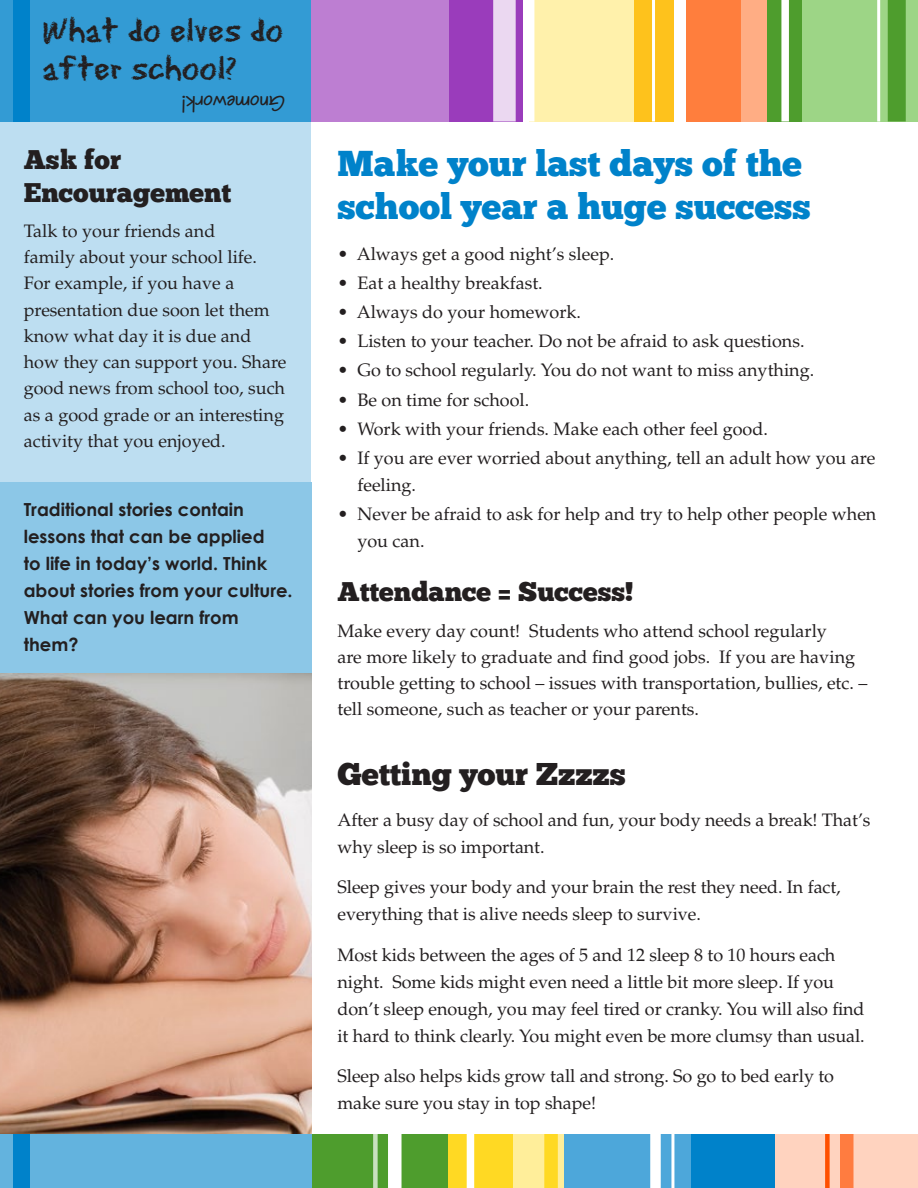
<style>
.page{position:relative;width:918px;height:1188px;background:#fff}
.page>*{position:absolute;margin:0;border:0;box-sizing:border-box;transform-origin:0 0}
.t1{font:36px/43.2px "Chunk Five";color:#0082ca}
.t2{font:36px/37.5px "Eraser Dust";color:#231f20}
.t3{font:31.5px "Chunk Five";letter-spacing:-.005em;color:#231f20}
.t4{font:27px/32.4px "Chunk Five";color:#231f20}
.t5{font:18px/26.2px "Palatino";color:#231f20}
.t6{font:700 18px/27px "Century Gothic";color:#231f20}
.t7{font:700 18px "Active NV";color:#231f20}
</style>
<div class="page">
<div style="left:0;top:110px;width:310px;height:605px;background:#bddef1"></div>
<div style="left:529px;top:0;width:105px;height:122px;background:#fff1ab"></div>
<div style="left:801px;top:0;width:117px;height:122px;background:#9dd586"></div>
<div style="left:764px;top:0;width:37px;height:122px;background:#4e9d2d"></div>
<div style="left:447px;top:0;width:76px;height:122px;background:#9a3cbb"></div>
<div style="left:524px;top:0;width:10px;height:122px;background:#fff"></div>
<div style="left:493px;top:0;width:23px;height:122px;background:#ebd8f1"></div>
<div style="left:781px;top:0;width:8px;height:122px;background:#fff"></div>
<div style="left:888px;top:0;width:18px;height:122px;background:#4e9d2d"></div>
<hr style="left:877px;top:0;width:3px;height:122px;background:#fff">
<div style="left:686px;top:0;width:56px;height:122px;background:#ff7e3d"></div>
<div style="left:634px;top:0;width:40px;height:122px;background:#fec21c"></div>
<div style="left:741px;top:0;width:26px;height:122px;background:#ffad84"></div>
<hr style="left:652px;top:0;width:3px;height:122px;background:#fff">
<div style="left:564px;top:1134px;width:128px;height:54px;background:#4da7da"></div>
<hr style="left:671px;top:1134px;width:3px;height:54px;background:#fff">
<div style="left:650px;top:1134px;width:11px;height:54px;background:#fff"></div>
<div style="left:692px;top:1134px;width:84px;height:54px;background:#0082ca"></div>
<div style="left:447px;top:1134px;width:74px;height:54px;background:#ffd923"></div>
<div style="left:513px;top:1134px;width:51px;height:54px;background:#ffee9a"></div>
<div style="left:776px;top:1134px;width:142px;height:54px;background:#ffd3bf"></div>
<div style="left:309px;top:1134px;width:138px;height:54px;background:#4e9d2d"></div>
<div style="left:825px;top:1134px;width:5px;height:54px;background:#ff5000"></div>
<div style="left:373px;top:1134px;width:5px;height:54px;background:#c8e1be"></div>
<div style="left:840px;top:1134px;width:14px;height:54px;background:#ff7c40"></div>
<div style="left:388px;top:1134px;width:14px;height:54px;background:#fff"></div>
<div style="left:544px;top:1134px;width:14px;height:54px;background:#ffd923"></div>
<div style="left:467px;top:1134px;width:7px;height:54px;background:#fff"></div>
<hr style="left:917px;top:0;width:1px;height:122px;background:#ffd923">
<div style="left:310px;top:0;width:139px;height:122px;background:#bd7ed2"></div>
<div style="left:0;top:0;width:310px;height:122px;background:#339bd4"></div>
<div style="left:13px;top:0;width:16px;height:122px;background:#0082ca"></div>
<div style="left:0;top:1134px;width:311px;height:54px;background:#63b3de"></div>
<div style="left:13px;top:1134px;width:16px;height:54px;background:#0082ca"></div>
<div style="left:0;top:482px;width:311px;height:201px;background:#8cc7e7"></div>
<img style="left:0;top:674px;width:311px;height:460px">
<h1 class="t2" style="left:42px;top:9px;width:242px">What do elves do after school?</h1>
<p class="t7" style="left:285px;top:119px;width:104px;rotate:-180deg">Gnomework!</p>
<h3 class="t4" style="left:24px;top:144px;width:209px">Ask for<br>Encouragement</h3>
<p class="t5" style="left:24px;top:218px;width:264px">Talk to your friends and<br>family about your school life.<br>For example, if you have a presentation due soon let them know what day it is due and how they can support you. Share good news from school too, such as a good grade or an interesting activity that you enjoyed.</p>
<p class="t6" style="left:24px;top:495px;width:270px">Traditional stories contain lessons that can be applied<br>to life in today’s world. Think about stories from your culture.<br>What can you learn from them?</p>
<h1 class="t1" style="left:338px;top:142px;width:475px">Make your last days of the school year a huge success</h1>
<p class="t5" style="left:338px;top:241px;width:278px">• Always get a good night’s sleep.</p>
<p class="t5" style="left:338px;top:270px;width:207px">• Eat a healthy breakfast.</p>
<p class="t5" style="left:338px;top:299px;width:245px">• Always do your homework.</p>
<p class="t5" style="left:338px;top:328px;width:469px">• Listen to your teacher. Do not be afraid to ask questions.</p>
<p class="t5" style="left:338px;top:357px;width:478px">• Go to school regularly. You do not want to miss anything.</p>
<p class="t5" style="left:338px;top:387px;width:193px">• Be on time for school.</p>
<p class="t5" style="left:338px;top:416px;width:432px">• Work with your friends. Make each other feel good.</p>
<p class="t5" style="left:357px;top:445px;width:519px;line-height:27px;text-indent:-20px">• If you are ever worried about anything, tell an adult how you are feeling.</p>
<p class="t5" style="left:357px;top:501px;width:521px;line-height:27px;text-indent:-20px">• Never be afraid to ask for help and try to help other people when you can.</p>
<h3 class="t4" style="left:338px;top:576px;width:298px">Attendance = Success!</h3>
<p class="t5" style="left:338px;top:618px;width:532px">Make every day count! Students who attend school regularly<br>are more likely to graduate and find good jobs. If you are having trouble getting to school – issues with transportation, bullies, etc. – tell someone, such as teacher or your parents.</p>
<h2 class="t3" style="left:338px;top:755px;width:290px">Getting your Zzzzs</h2>
<p class="t5" style="left:338px;top:806px;width:535px;line-height:27px">After a busy day of school and fun, your body needs a break! That’s why sleep is so important.</p>
<p class="t5" style="left:338px;top:874px;width:505px;line-height:27px">Sleep gives your body and your brain the rest they need. In fact, everything that is alive needs sleep to survive.</p>
<p class="t5" style="left:338px;top:941px;width:529px;line-height:27px">Most kids between the ages of 5 and 12 sleep 8 to 10 hours each night. Some kids might even need a little bit more sleep. If you don’t sleep enough, you may feel tired or cranky. You will also find it hard to think clearly. You might even be more clumsy than usual.</p>
<p class="t5" style="left:338px;top:1063px;width:498px;line-height:27px">Sleep also helps kids grow tall and strong. So go to bed early to make sure you stay in top shape!</p>
</div>
